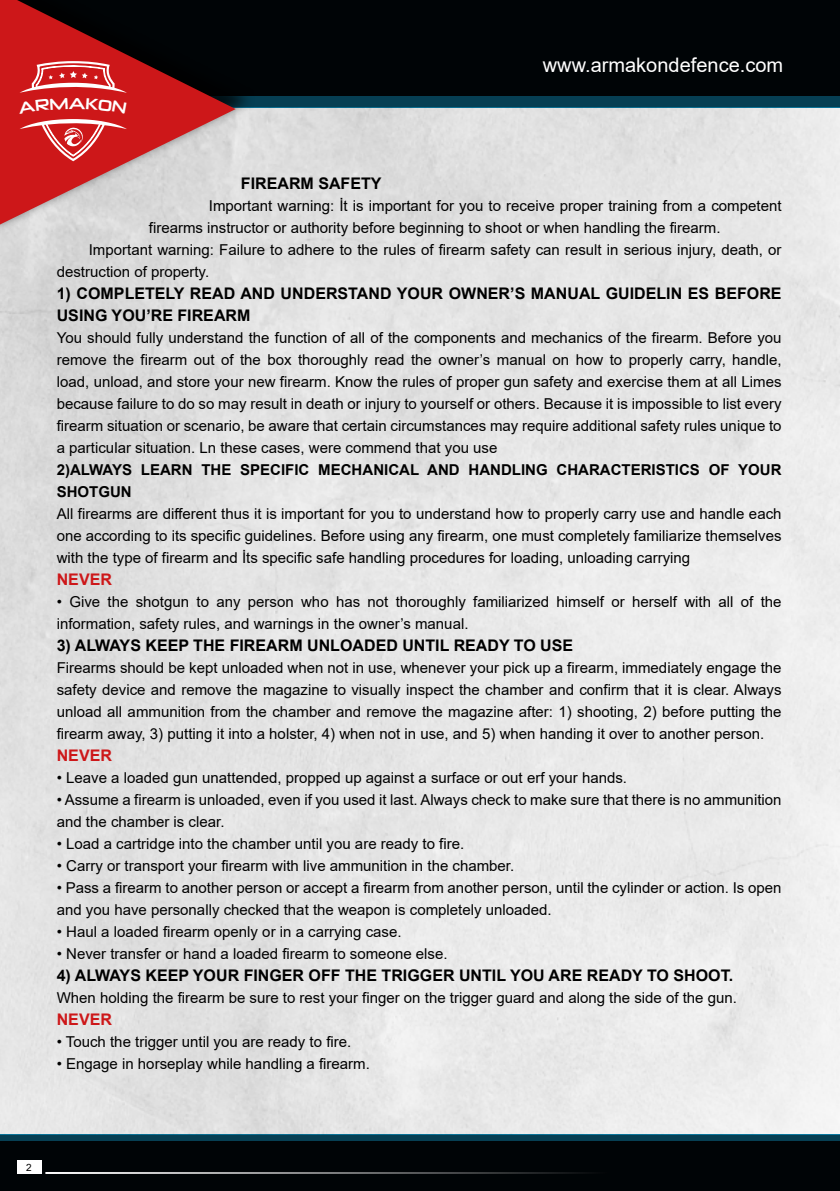
<style>
.page{position:relative;width:840px;height:1191px;background:#fff}
.page>*{position:absolute;margin:0;border:0;box-sizing:border-box;transform-origin:0 0}
.t1{font:20px "Arial";color:#fff}
.t2{font:700 16px/22px "Arial";color:#000}
.t3{font:700 16px "Arial";color:#cd1719}
.t4{font:15px/22px "Arial";color:#000;text-align:justify}
.t5{font:700 15px/22px "Arial";color:#000}
.t6{font:10px "Arial";color:#000}
</style>
<div class="page">
<svg style="left:256px;top:0;width:583px;height:108px;fill:#000406"></svg>
<svg style="left:0;top:1134px;width:839px;height:57px;fill:#000406"></svg>
<div style="left:0;top:0;width:256px;height:234px;background:#000;opacity:.75"></div>
<svg style="left:0;top:0;width:235px;height:233px"></svg>
<hr style="left:45px;top:1172px;width:565px;height:2px;background:#fff">
<div style="left:17px;top:1160px;width:24px;height:14px;background:#fff"></div>
<svg style="left:18px;top:57px;width:109px;height:105px"></svg>
<h1 class="t1" style="left:542px;top:51px;width:242px">www.armakondefence.com</h1>
<p class="t2" style="left:241px;top:172px;width:142px">FIREARM SAFETY</p>
<p class="t4" style="left:209px;top:195px;width:573px">Important warning: İt is important for you to receive proper training from a competent</p>
<p class="t4" style="left:149px;top:217px;width:573px">firearms instructor or authority before beginning to shoot or when handling the firearm.</p>
<p class="t4" style="left:89px;top:239px;width:693px">Important warning: Failure to adhere to the rules of firearm safety can result in serious injury, death, or</p>
<p class="t4" style="left:57px;top:261px;width:154px">destruction of property.</p>
<p class="t2" style="left:57px;top:282px;width:726px">1) COMPLETELY READ AND UNDERSTAND YOUR OWNER’S MANUAL GUIDELIN ES BEFORE<br>USING YOU’RE FIREARM</p>
<p class="t4" style="left:57px;top:327px;width:726px">You should fully understand the function of all of the components and mechanics of the firearm. Before you remove the firearm out of the box thoroughly read the owner’s manual on how to properly carry, handle, load, unload, and store your new firearm. Know the rules of proper gun safety and exercise them at all Limes because failure to do so may result in death or injury to yourself or others. Because it is impossible to list every firearm situation or scenario, be aware that certain circumstances may require additional safety rules unique to a particular situation. Ln these cases, were commend that you use</p>
<p class="t5" style="left:57px;top:459px;width:725px">2)ALWAYS LEARN THE SPECIFIC MECHANICAL AND HANDLING CHARACTERISTICS OF YOUR<br>SHOTGUN</p>
<p class="t4" style="left:57px;top:503px;width:725px">All firearms are different thus it is important for you to understand how to properly carry use and handle each one according to its specific guidelines. Before using any firearm, one must completely familiarize themselves with the type of firearm and İts specific safe handling procedures for loading, unloading carrying</p>
<p class="t3" style="left:57px;top:568px;width:57px">NEVER</p>
<p class="t4" style="left:57px;top:591px;width:725px">• Give the shotgun to any person who has not thoroughly familiarized himself or herself with all of the information, safety rules, and warnings in the owner’s manual.</p>
<p class="t2" style="left:57px;top:634px;width:517px">3) ALWAYS KEEP THE FIREARM UNLOADED UNTIL READY TO USE</p>
<p class="t4" style="left:57px;top:657px;width:725px">Firearms should be kept unloaded when not in use, whenever your pick up a firearm, immediately engage the safety device and remove the magazine to visually inspect the chamber and confirm that it is clear. Always unload all ammunition from the chamber and remove the magazine after: 1) shooting, 2) before putting the firearm away, 3) putting it into a holster, 4) when not in use, and 5) when handing it over to another person.</p>
<p class="t3" style="left:57px;top:744px;width:57px">NEVER</p>
<p class="t4" style="left:57px;top:767px;width:571px">• Leave a loaded gun unattended, propped up against a surface or out erf your hands.</p>
<p class="t4" style="left:57px;top:789px;width:725px">• Assume a firearm is unloaded, even if you used it last. Always check to make sure that there is no ammunition and the chamber is clear.</p>
<p class="t4" style="left:57px;top:833px;width:409px">• Load a cartridge into the chamber until you are ready to fire.</p>
<p class="t4" style="left:57px;top:855px;width:459px">• Carry or transport your firearm with live ammunition in the chamber.</p>
<p class="t4" style="left:57px;top:877px;width:725px">• Pass a firearm to another person or accept a firearm from another person, until the cylinder or action. Is open and you have personally checked that the weapon is completely unloaded.</p>
<p class="t4" style="left:57px;top:921px;width:346px">• Haul a loaded firearm openly or in a carrying case.</p>
<p class="t4" style="left:57px;top:943px;width:392px">• Never transfer or hand a loaded firearm to someone else.</p>
<p class="t2" style="left:57px;top:964px;width:677px">4) ALWAYS KEEP YOUR FINGER OFF THE TRIGGER UNTIL YOU ARE READY TO SHOOT.</p>
<p class="t4" style="left:57px;top:987px;width:681px">When holding the firearm be sure to rest your finger on the trigger guard and along the side of the gun.</p>
<p class="t3" style="left:57px;top:1008px;width:57px">NEVER</p>
<p class="t4" style="left:57px;top:1031px;width:296px">• Touch the trigger until you are ready to fire.</p>
<p class="t4" style="left:57px;top:1053px;width:314px">• Engage in horseplay while handling a firearm.</p>
<p class="t6" style="left:26px;top:1160px;width:7px">2</p>
</div>
